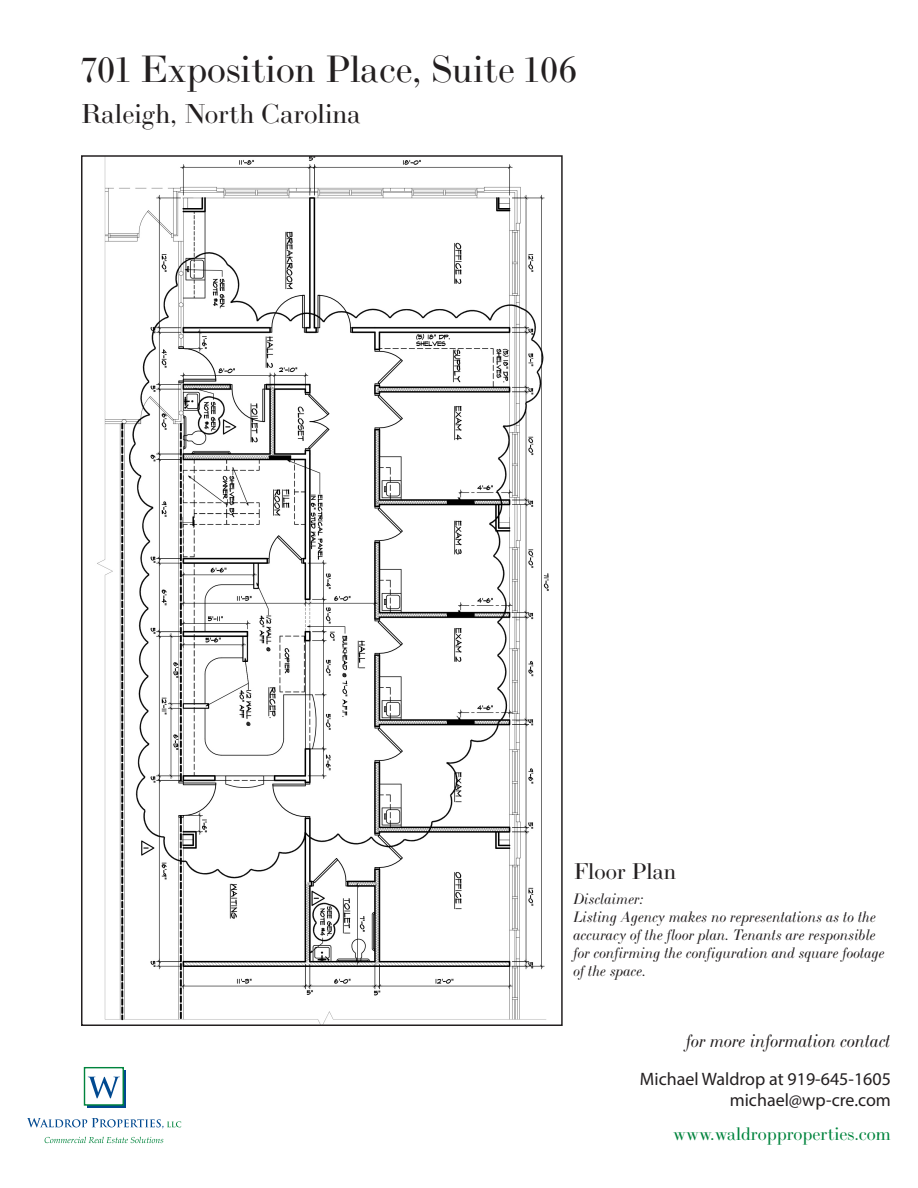
<style>
.page{position:relative;width:918px;height:1188px;background:#fff}
.page>*{position:absolute;margin:0;border:0;box-sizing:border-box;transform-origin:0 0}
._2nd_pg_head_addr{font:37.5px "LTC Bodoni 175 Pro";color:#231f20}
._2nd_pg_subhead{font:27px "LTC Bodoni 175 Pro";color:#231f20}
.t1{font:22.5px "LTC Bodoni 175 Pro";color:#231f20}
.t2{font:18px "Myriad Variable Concept";color:#231f20}
.t3{font:italic 18px "LTC Bodoni 175";color:#231f20}
.t4{font:18px "LTC Bodoni 175 Pro";color:#00843d}
.t5{font:italic 15px/18px "LTC Bodoni 175";letter-spacing:.005em;color:#231f20}
</style>
<div class="page">
<div style="left:87px;top:1071px;width:39px;height:37px;background:#014990"></div>
<div style="left:85px;top:1068px;width:38px;height:37px;background:#fff"></div>
<div style="left:84px;top:1067px;width:40px;height:39px;border:1px solid #00843d"></div>
<svg style="left:27px;top:1118px;width:154px;height:11px"></svg>
<svg style="left:88px;top:1077px;width:32px;height:21px"></svg>
<svg style="left:45px;top:1137px;width:118px;height:6px"></svg>
<img style="left:97px;top:158px;width:451px;height:865px">
<p class="_2nd_pg_head_addr" style="left:81px;top:45px;width:498px">701 Exposition Place, Suite 106</p>
<p class="_2nd_pg_subhead" style="left:81px;top:96px;width:282px">Raleigh, North Carolina</p>
<p class="t1" style="left:574px;top:857px;width:104px">Floor Plan</p>
<p class="t5" style="left:574px;top:891px;width:313px">Disclaimer:<br>Listing Agency makes no representations as to the accuracy of the floor plan. Tenants are responsible for confirming the configuration and square footage of the space.</p>
<p class="t3" style="left:686px;top:1031px;width:206px">for more information contact</p>
<p class="t2" style="left:640px;top:1068px;width:253px">Michael Waldrop at 919-645-1605</p>
<p class="t2" style="left:730px;top:1089px;width:163px">michael@wp-cre.com</p>
<p class="t4" style="left:673px;top:1122px;width:219px">www.waldropproperties.com</p>
</div>
